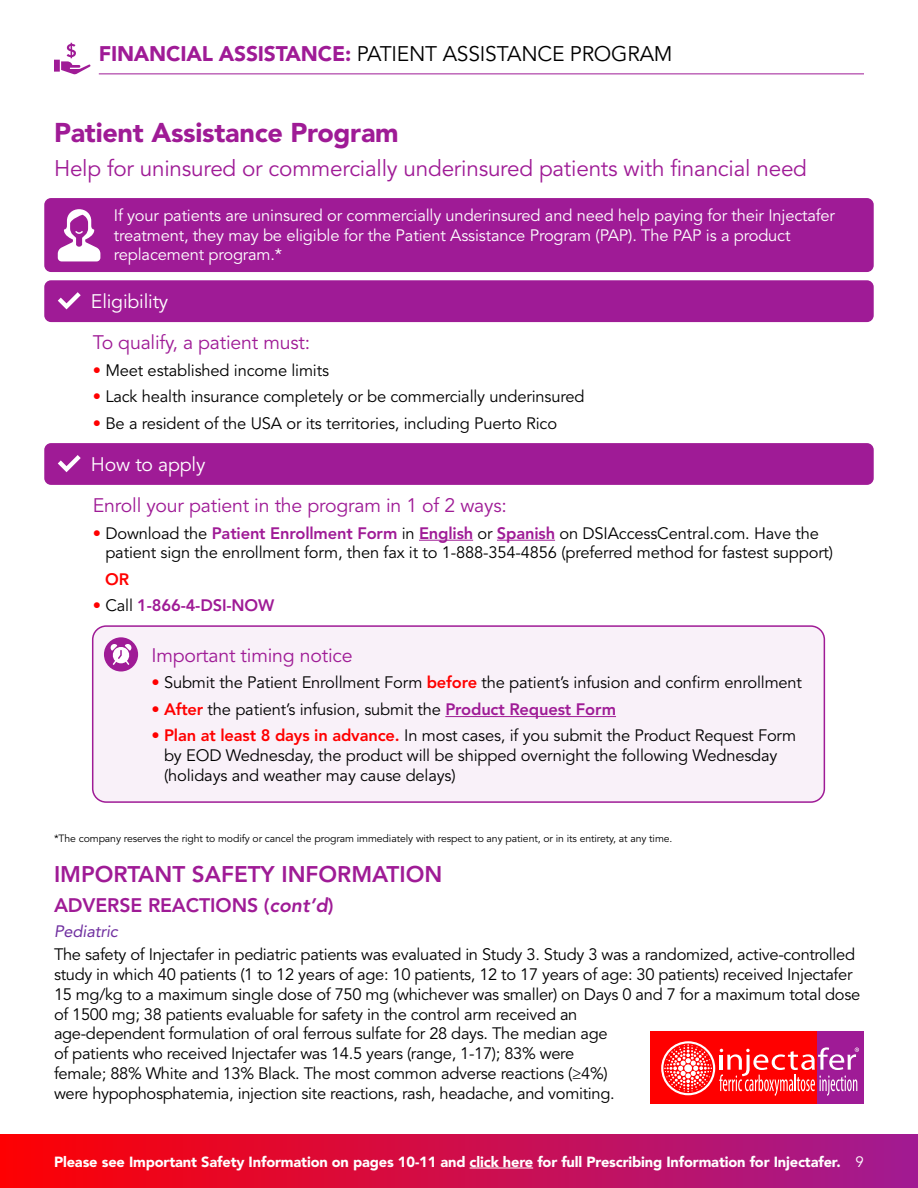
<style>
.page{position:relative;width:918px;height:1188px;background:#fff}
.page>*{position:absolute;margin:0;border:0;box-sizing:border-box;transform-origin:0 0}
.t1{font:900 27px "Avenir LT Std";letter-spacing:-.01em;color:#9f1b96}
.t2{font:22.5px "Avenir LT Std";letter-spacing:-.01em;color:#9f1b96}
.t3{font:800 22.5px "Avenir LT Std";color:#9f1b96}
.t4{font:21px "Avenir LT Std";letter-spacing:-.01em;color:#000}
.t5{font:19.5px "Avenir LT Std";letter-spacing:-.01em;color:#9f1b96}
.t6{font:800 19.5px "Avenir LT Std";letter-spacing:-.005em;color:#9f1b96}
.t7{font:19.5px "Avenir LT Std";letter-spacing:-.01em;color:#fff}
.t8{font:16.5px/19.8px "Avenir LT Std";letter-spacing:-.02em;color:#000}
.t9{font:16.5px/19.8px "Avenir LT Std";letter-spacing:-.01em;color:#fff}
.t10{font:800 16.5px "Avenir LT Std";letter-spacing:-.01em;color:#9f1b96}
.t11{font:italic 16.5px "Avenir LT Std";letter-spacing:-.01em;color:#7030a0}
.t12{font:800 16.5px "Avenir LT Std";color:#f00}
.t13{font:900 14.7px "Avenir LT Std";letter-spacing:-.01em;color:#fff}
.t14{font:10.5px "Avenir LT Std";letter-spacing:-.01em;color:#000}
.s1{font-weight:900;color:#9f1b96}
.s2{color:#f00}
.s3{font-weight:800;color:#9f1b96}
.s4{font-weight:400;color:#f00}
.s5{font-weight:400;color:#000}
.s6{font-weight:800;color:#f00}
.s7{font-style:italic}
.s8{font-weight:400;font-size:15px}
</style>
<div class="page">
<svg style="left:54px;top:43px;width:37px;height:31px"></svg>
<div style="left:44px;top:280px;width:830px;height:42px;background:#9f1b96;border-radius:7px"></div>
<svg style="left:58px;top:292px;width:23px;height:17px"></svg>
<div style="left:44px;top:443px;width:830px;height:42px;background:#9f1b96;border-radius:7px"></div>
<svg style="left:58px;top:455px;width:23px;height:17px"></svg>
<div style="left:44px;top:198px;width:830px;height:74px;background:#9f1b96;border-radius:7px"></div>
<svg style="left:58px;top:209px;width:42px;height:52px"></svg>
<div style="left:93px;top:626px;width:731px;height:176px;background:#f9f1f9;border-radius:14px"></div>
<hr style="left:445px;top:716px;width:171px;height:1px;background:#9f1b96">
<div style="left:92px;top:625px;width:733px;height:178px;border:2px solid #9f1b96;border-radius:14px"></div>
<div style="left:104px;top:637px;width:34px;height:35px;background:#9f1b96;border-radius:50%"></div>
<svg style="left:110px;top:644px;width:22px;height:21px"></svg>
<div style="left:0;top:1134px;width:918px;height:54px;background:linear-gradient(to right,#fe0002,#a11a93)"></div>
<div style="left:651px;top:1032px;width:168px;height:72px;background:#f00"></div>
<div style="left:818px;top:1032px;width:46px;height:72px;background:#9f1b96"></div>
<svg style="left:661px;top:1041px;width:198px;height:55px"></svg>
<hr style="left:470px;top:1168px;width:63px;height:1px;background:#fff">
<hr style="left:99px;top:74px;width:765px;height:1px;background:#9f1b96">
<hr style="left:419px;top:540px;width:54px;height:1px;background:#9f1b96">
<hr style="left:497px;top:540px;width:58px;height:1px;background:#9f1b96">
<p class="t4" style="left:99px;top:41px;width:575px"><span class="s1">FINANCIAL ASSISTANCE:</span> PATIENT ASSISTANCE PROGRAM</p>
<h1 class="t1" style="left:54px;top:116px;width:346px">Patient Assistance Program</h1>
<h2 class="t2" style="left:54px;top:155px;width:755px">Help for uninsured or commercially underinsured patients with financial need</h2>
<p class="t9" style="left:114px;top:206px;width:723px">If your patients are uninsured or commercially underinsured and need help paying for their Injectafer treatment, they may be eligible for the Patient Assistance Program (PAP). The PAP is a product replacement program.*</p>
<p class="t7" style="left:91px;top:290px;width:79px">Eligibility</p>
<p class="t5" style="left:93px;top:331px;width:219px">To qualify, a patient must:</p>
<p class="t8" style="left:93px;top:361px;width:238px"><span class="s2">•</span> Meet established income limits</p>
<p class="t8" style="left:93px;top:387px;width:493px"><span class="s2">•</span> Lack health insurance completely or be commercially underinsured</p>
<p class="t8" style="left:93px;top:414px;width:466px"><span class="s2">•</span> Be a resident of the USA or its territories, including Puerto Rico</p>
<p class="t7" style="left:91px;top:453px;width:116px">How to apply</p>
<p class="t5" style="left:93px;top:494px;width:416px">Enroll your patient in the program in 1 of 2 ways:</p>
<p class="t8" style="left:105px;top:523px;width:729px;text-indent:-13px"><span class="s2">•</span> Download the <span class="s3">Patient Enrollment Form</span> in <span class="s3">English</span> or <span class="s3">Spanish</span> on DSIAccessCentral.com. Have the patient sign the enrollment form, then fax it to 1-888-354-4856 (preferred method for fastest support)</p>
<p class="t12" style="left:105px;top:569px;width:25px">OR</p>
<p class="t10" style="left:93px;top:596px;width:183px"><span class="s4">•</span> <span class="s5">Call</span> 1-866-4-DSI-NOW</p>
<p class="t5" style="left:152px;top:644px;width:203px">Important timing notice</p>
<p class="t8" style="left:152px;top:673px;width:652px"><span class="s2">•</span> Submit the Patient Enrollment Form <span class="s6">before</span> the patient’s infusion and confirm enrollment</p>
<p class="t8" style="left:152px;top:700px;width:466px"><span class="s2">•</span> <span class="s6">After</span> the patient’s infusion, submit the <span class="s3">Product Request Form</span></p>
<p class="t8" style="left:164px;top:726px;width:634px;text-indent:-13px"><span class="s2">•</span> <span class="s6">Plan at least 8 days in advance.</span> In most cases, if you submit the Product Request Form by EOD Wednesday, the product will be shipped overnight the following Wednesday (holidays and weather may cause delays)</p>
<p class="t14" style="left:54px;top:832px;width:620px">*The company reserves the right to modify or cancel the program immediately with respect to any patient, or in its entirety, at any time.</p>
<h2 class="t3" style="left:54px;top:861px;width:390px">IMPORTANT SAFETY INFORMATION</h2>
<p class="t6" style="left:54px;top:894px;width:281px">ADVERSE REACTIONS (<span class="s7">cont’d</span>)</p>
<p class="t11" style="left:54px;top:922px;width:65px">Pediatric</p>
<p class="t8" style="left:54px;top:945px;width:808px">The safety of Injectafer in pediatric patients was evaluated in Study 3. Study 3 was a randomized, active-controlled study in which 40 patients (1 to 12 years of age: 10 patients, 12 to 17 years of age: 30 patients) received Injectafer 15 mg/kg to a maximum single dose of 750 mg (whichever was smaller) on Days 0 and 7 for a maximum total dose of 1500 mg; 38 patients evaluable for safety in the control arm received an<br>age-dependent formulation of oral ferrous sulfate for 28 days. The median age<br>of patients who received Injectafer was 14.5 years (range, 1-17); 83% were<br>female; 88% White and 13% Black. The most common adverse reactions (≥4%)<br>were hypophosphatemia, injection site reactions, rash, headache, and vomiting.</p>
<p class="t13" style="left:54px;top:1153px;width:811px">Please see Important Safety Information on pages 10-11 and click here for full Prescribing Information for Injectafer. <span class="s8">9</span></p>
</div>
